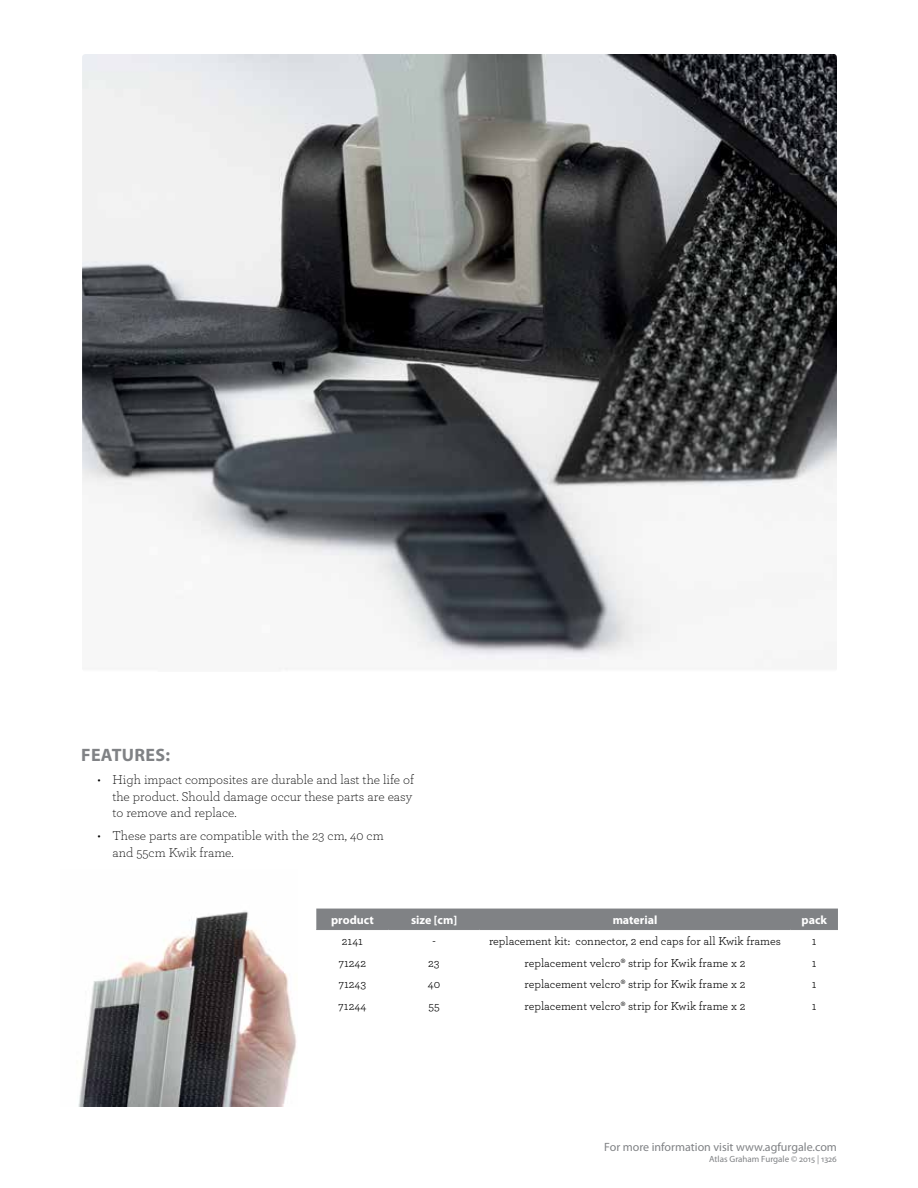
<style>
.page{position:relative;width:918px;height:1188px;background:#fff}
.page>*{position:absolute;margin:0;border:0;box-sizing:border-box;transform-origin:0 0}
.t1{font:700 18px "Myriad Pro";letter-spacing:.02em;color:#808285}
.t2{font:300 13.5px/16.5px "Archer";color:#000}
.t3{font:12px "Archer";color:#000}
.t4{font:12px "Myriad Pro";color:#808285}
.t5{font:700 12px "Myriad Pro";color:#fff}
.t6{font:9px "Myriad Pro";color:#808285}
</style>
<div class="page">
<img style="left:78px;top:911px;width:219px;height:195px">
<img style="left:82px;top:54px;width:755px;height:616px">
<div style="left:316px;top:909px;width:522px;height:20px;background:#808285"></div>
<hr style="left:316px;top:929px;width:73px;height:1px;background:#808285">
<hr style="left:389px;top:929px;width:91px;height:1px;background:#808285">
<hr style="left:480px;top:929px;width:311px;height:1px;background:#808285">
<hr style="left:791px;top:929px;width:47px;height:1px;background:#808285">
<h1 class="t1" style="left:81px;top:745px;width:90px">FEATURES:</h1>
<p class="t2" style="left:112px;top:771px;width:303px;text-indent:-15px">• High impact composites are durable and last the life of the product. Should damage occur these parts are easy to remove and replace.</p>
<p class="t2" style="left:112px;top:827px;width:273px;text-indent:-15px">• These parts are compatible with the 23 cm, 40 cm and 55cm Kwik frame.</p>
<p class="t5" style="left:331px;top:913px;width:44px">product</p>
<p class="t5" style="left:411px;top:913px;width:48px">size [cm]</p>
<p class="t5" style="left:613px;top:913px;width:46px">material</p>
<p class="t5" style="left:802px;top:913px;width:27px">pack</p>
<p class="t3" style="left:342px;top:933px;width:23px">2141</p>
<p class="t3" style="left:432px;top:933px;width:5px">-</p>
<p class="t3" style="left:489px;top:933px;width:293px">replacement kit: connector, 2 end caps for all Kwik frames</p>
<p class="t3" style="left:812px;top:933px;width:6px">1</p>
<p class="t3" style="left:339px;top:954px;width:29px">71242</p>
<p class="t3" style="left:428px;top:954px;width:13px">23</p>
<p class="t3" style="left:525px;top:954px;width:222px">replacement velcro® strip for Kwik frame x 2</p>
<p class="t3" style="left:812px;top:954px;width:6px">1</p>
<p class="t3" style="left:339px;top:976px;width:29px">71243</p>
<p class="t3" style="left:428px;top:976px;width:14px">40</p>
<p class="t3" style="left:525px;top:976px;width:222px">replacement velcro® strip for Kwik frame x 2</p>
<p class="t3" style="left:812px;top:976px;width:6px">1</p>
<p class="t3" style="left:339px;top:998px;width:29px">71244</p>
<p class="t3" style="left:428px;top:998px;width:13px">55</p>
<p class="t3" style="left:525px;top:998px;width:222px">replacement velcro® strip for Kwik frame x 2</p>
<p class="t3" style="left:812px;top:998px;width:6px">1</p>
<p class="t4" style="left:604px;top:1140px;width:234px">For more information visit www.agfurgale.com</p>
<p class="t6" style="left:709px;top:1154px;width:129px">Atlas Graham Furgale © 2015 | 1326</p>
</div>
